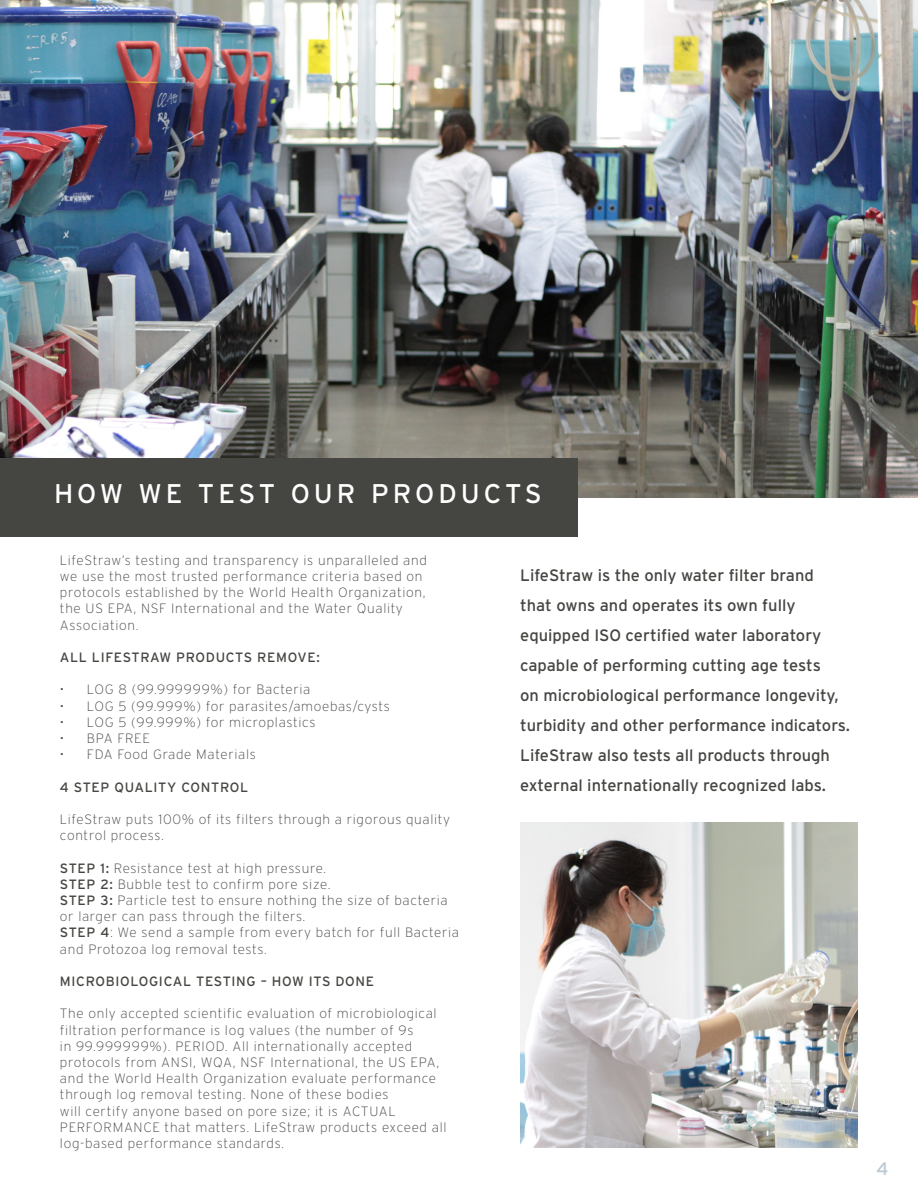
<style>
.page{position:relative;width:918px;height:1188px;background:#fff}
.page>*{position:absolute;margin:0;border:0;box-sizing:border-box;transform-origin:0 0}
.t1{font:27px "Interstate";letter-spacing:.15em;color:#fff}
.t2{font:18px "Interstate";color:#b9c8d2}
.t3{font:16.5px/30px "Interstate";color:#454542}
.t4{font:200 13.5px/16.2px "Interstate";letter-spacing:.05em;color:#454542}
.t5{font:13.5px "Interstate";letter-spacing:.05em;color:#454542}
.s1{font-weight:400}
</style>
<div class="page">
<img style="left:520px;top:823px;width:338px;height:325px">
<img style="left:0;top:0;width:918px;height:497px">
<div style="left:0;top:458px;width:578px;height:78px;background:#454542"></div>
<h1 class="t1" style="left:54px;top:478px;width:489px">HOW WE TEST OUR PRODUCTS</h1>
<p class="t4" style="left:60px;top:552px;width:368px">LifeStraw’s testing and transparency is unparalleled and we use the most trusted performance criteria based on protocols established by the World Health Organization, the US EPA, NSF International and the Water Quality Association.</p>
<p class="t5" style="left:60px;top:650px;width:261px">ALL LIFESTRAW PRODUCTS REMOVE:</p>
<p class="t4" style="left:60px;top:682px;width:252px">• LOG 8 (99.999999%) for Bacteria</p>
<p class="t4" style="left:60px;top:698px;width:331px">• LOG 5 (99.999%) for parasites/amoebas/cysts</p>
<p class="t4" style="left:60px;top:714px;width:257px">• LOG 5 (99.999%) for microplastics</p>
<p class="t4" style="left:60px;top:730px;width:91px">• BPA FREE</p>
<p class="t4" style="left:60px;top:746px;width:197px">• FDA Food Grade Materials</p>
<p class="t5" style="left:60px;top:779px;width:190px">4 STEP QUALITY CONTROL</p>
<p class="t4" style="left:60px;top:811px;width:391px">LifeStraw puts 100% of its filters through a rigorous quality control process.</p>
<p class="t4" style="left:60px;top:860px;width:401px"><span class="s1">STEP 1:</span> Resistance test at high pressure.<br><span class="s1">STEP 2:</span> Bubble test to confirm pore size.<br><span class="s1">STEP 3:</span> Particle test to ensure nothing the size of bacteria or larger can pass through the filters.<br><span class="s1">STEP 4</span>: We send a sample from every batch for full Bacteria and Protozoa log removal tests.</p>
<p class="t5" style="left:60px;top:974px;width:316px">MICROBIOLOGICAL TESTING – HOW ITS DONE</p>
<p class="t4" style="left:60px;top:1006px;width:388px">The only accepted scientific evaluation of microbiological filtration performance is log values (the number of 9s<br>in 99.999999%). PERIOD. All internationally accepted protocols from ANSI, WQA, NSF International, the US EPA, and the World Health Organization evaluate performance through log removal testing. None of these bodies<br>will certify anyone based on pore size; it is ACTUAL PERFORMANCE that matters. LifeStraw products exceed all log-based performance standards.</p>
<p class="t3" style="left:520px;top:560px;width:331px">LifeStraw is the only water filter brand<br>that owns and operates its own fully equipped ISO certified water laboratory capable of performing cutting age tests<br>on microbiological performance longevity, turbidity and other performance indicators.<br>LifeStraw also tests all products through external internationally recognized labs.</p>
<h2 class="t2" style="left:877px;top:1159px;width:14px">4</h2>
</div>
